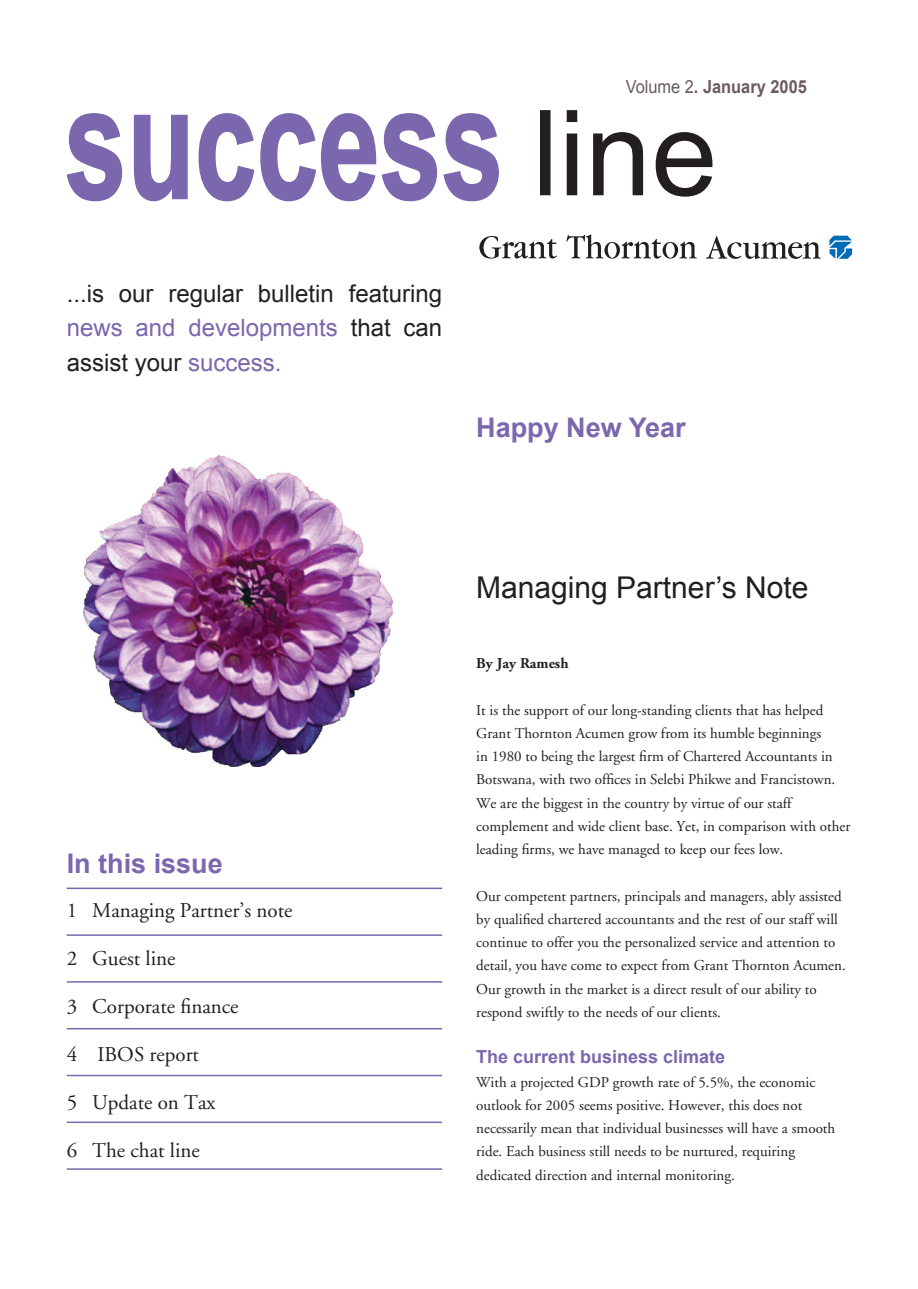
<style>
.page{position:relative;width:918px;height:1289px;background:#fff}
.page>*{position:absolute;margin:0;border:0;box-sizing:border-box;transform-origin:0 0}
.t1{font:30px "Arial";color:#231f20}
.t2{font:700 27px "Arial";color:#7a67ae}
.t3{font:24px/34.5px "Arial";color:#231f20;text-align:justify}
.t4{font:21px "Adobe Garamond";color:#231f20}
.t5{font:700 18px "Arial";color:#7a67ae}
.t6{font:700 18px "Arial";color:#6c5a64;scale:.91 1}
.t7{font:15px/23.2px "Adobe Garamond";color:#231f20}
.t8{font:700 15px "Adobe Garamond";color:#231f20}
.s1{font-weight:400}
.s2{font-weight:400;font-size:36px}
.s3{color:#7a67ae}
</style>
<div class="page">
<img style="left:84px;top:455px;width:309px;height:311px">
<svg style="left:829px;top:236px;width:23px;height:23px"></svg>
<svg style="left:566px;top:234px;width:131px;height:25px"></svg>
<svg style="left:479px;top:236px;width:78px;height:22px"></svg>
<svg style="left:706px;top:236px;width:115px;height:23px"></svg>
<svg style="left:540px;top:110px;width:172px;height:87px"></svg>
<svg style="left:66px;top:113px;width:433px;height:89px"></svg>
<hr style="left:67px;top:887px;width:375px;height:2px;background:#7a67ae">
<hr style="left:67px;top:934px;width:375px;height:2px;background:#7a67ae">
<hr style="left:67px;top:981px;width:375px;height:1px;background:#7a67ae">
<hr style="left:67px;top:1028px;width:375px;height:1px;background:#7a67ae">
<hr style="left:67px;top:1074px;width:375px;height:2px;background:#7a67ae">
<hr style="left:67px;top:1121px;width:375px;height:2px;background:#7a67ae">
<hr style="left:67px;top:1168px;width:375px;height:1px;background:#7a67ae">
<p class="t6" style="left:626px;top:77px;width:250px"><span class="s1">Volume 2</span>. January 2005 <span class="s2">1</span></p>
<h3 class="t3" style="left:67px;top:276px;width:377px">...is our regular bulletin featuring <span class="s3">news and developments</span> that can assist your <span class="s3">success.</span></h3>
<h2 class="t2" style="left:476px;top:412px;width:211px">Happy New Year</h2>
<h2 class="t2" style="left:67px;top:848px;width:158px">In this issue</h2>
<h3 class="t4" style="left:67px;top:902px;width:227px">1 Managing Partner’s note</h3>
<h3 class="t4" style="left:67px;top:950px;width:110px">2 Guest line</h3>
<h3 class="t4" style="left:67px;top:998px;width:173px">3 Corporate finance</h3>
<h3 class="t4" style="left:67px;top:1046px;width:134px">4 IBOS report</h3>
<h3 class="t4" style="left:67px;top:1094px;width:150px">5 Update on Tax</h3>
<h3 class="t4" style="left:67px;top:1142px;width:135px">6 The chat line</h3>
<h1 class="t1" style="left:476px;top:571px;width:334px">Managing Partner’s Note</h1>
<p class="t8" style="left:476px;top:657px;width:94px">By Jay Ramesh</p>
<p class="t7" style="left:476px;top:699px;width:376px">It is the support of our long-standing clients that has helped Grant Thornton Acumen grow from its humble beginnings<br>in 1980 to being the largest firm of Chartered Accountants in Botswana, with two offices in Selebi Phikwe and Francistown.<br>We are the biggest in the country by virtue of our staff complement and wide client base. Yet, in comparison with other leading firms, we have managed to keep our fees low.</p>
<p class="t7" style="left:476px;top:885px;width:371px">Our competent partners, principals and managers, ably assisted by qualified chartered accountants and the rest of our staff will continue to offer you the personalized service and attention to detail, you have come to expect from Grant Thornton Acumen.<br>Our growth in the market is a direct result of our ability to respond swiftly to the needs of our clients.</p>
<p class="t5" style="left:476px;top:1047px;width:251px">The current business climate</p>
<p class="t7" style="left:476px;top:1071px;width:361px">With a projected GDP growth rate of 5.5%, the economic outlook for 2005 seems positive. However, this does not necessarily mean that individual businesses will have a smooth ride. Each business still needs to be nurtured, requiring dedicated direction and internal monitoring.</p>
</div>
